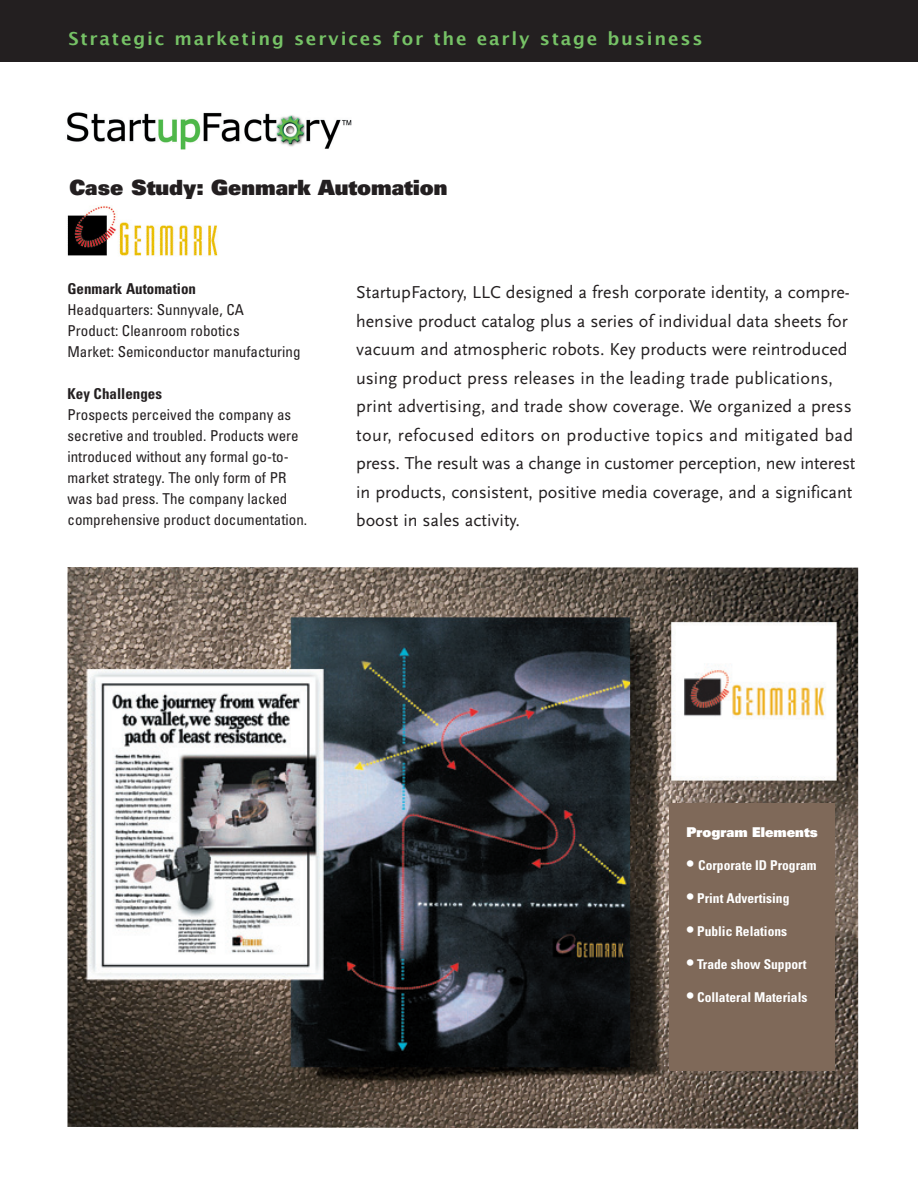
<style>
.page{position:relative;width:918px;height:1188px;background:#fff}
.page>*{position:absolute;margin:0;border:0;box-sizing:border-box;transform-origin:0 0}
.t1{font:900 21px "Univers";color:#231f20}
.t2{font:18px/28.5px "Scala Sans";color:#231f20}
.t3{font:700 18px "Lucida Grande";letter-spacing:.1em;color:#76c266}
.t4{font:condensed 15px/21px "Univers";color:#231f20}
.t5{font:700 condensed 15px "Univers";color:#231f20}
.t6{font:700 condensed 13.5px "Univers";color:#fff}
.t7{font:900 13.5px "Univers";color:#fff}
.s1{font-size:18px}
</style>
<div class="page">
<img style="left:67px;top:112px;width:285px;height:38px">
<div style="left:0;top:0;width:918px;height:62px;background:#231f20"></div>
<img style="left:67px;top:206px;width:151px;height:50px">
<img style="left:68px;top:567px;width:790px;height:562px">
<div style="left:669px;top:803px;width:166px;height:267px;background:#7f6959"></div>
<p class="t3" style="left:68px;top:29px;width:636px">Strategic marketing services for the early stage business</p>
<p class="t1" style="left:69px;top:174px;width:380px">Case Study: Genmark Automation</p>
<p class="t5" style="left:68px;top:279px;width:130px">Genmark Automation</p>
<p class="t4" style="left:68px;top:299px;width:178px">Headquarters: Sunnyvale, CA</p>
<p class="t4" style="left:68px;top:320px;width:174px">Product: Cleanroom robotics</p>
<p class="t4" style="left:68px;top:341px;width:235px">Market: Semiconductor manufacturing</p>
<p class="t5" style="left:68px;top:384px;width:96px">Key Challenges</p>
<p class="t4" style="left:68px;top:404px;width:241px">Prospects perceived the company as secretive and troubled. Products were introduced without any formal go-to&shy;market strategy. The only form of PR was bad press. The company lacked comprehensive product documentation.</p>
<p class="t2" style="left:356px;top:279px;width:501px">StartupFactory, LLC designed a fresh corporate identity, a compre&shy;hensive product catalog plus a series of individual data sheets for vacuum and atmospheric robots. Key products were reintroduced using product press releases in the leading trade publications, print advertising, and trade show coverage. We organized a press tour, refocused editors on productive topics and mitigated bad press. The result was a change in customer perception, new interest in products, consistent, positive media coverage, and a significant boost in sales activity.</p>
<p class="t7" style="left:687px;top:823px;width:133px">Program Elements</p>
<p class="t6" style="left:687px;top:856px;width:132px"><span class="s1">•</span> Corporate ID Program</p>
<p class="t6" style="left:687px;top:889px;width:104px"><span class="s1">•</span> Print Advertising</p>
<p class="t6" style="left:687px;top:922px;width:102px"><span class="s1">•</span> Public Relations</p>
<p class="t6" style="left:687px;top:955px;width:121px"><span class="s1">•</span> Trade show Support</p>
<p class="t6" style="left:687px;top:988px;width:122px"><span class="s1">•</span> Collateral Materials</p>
</div>
